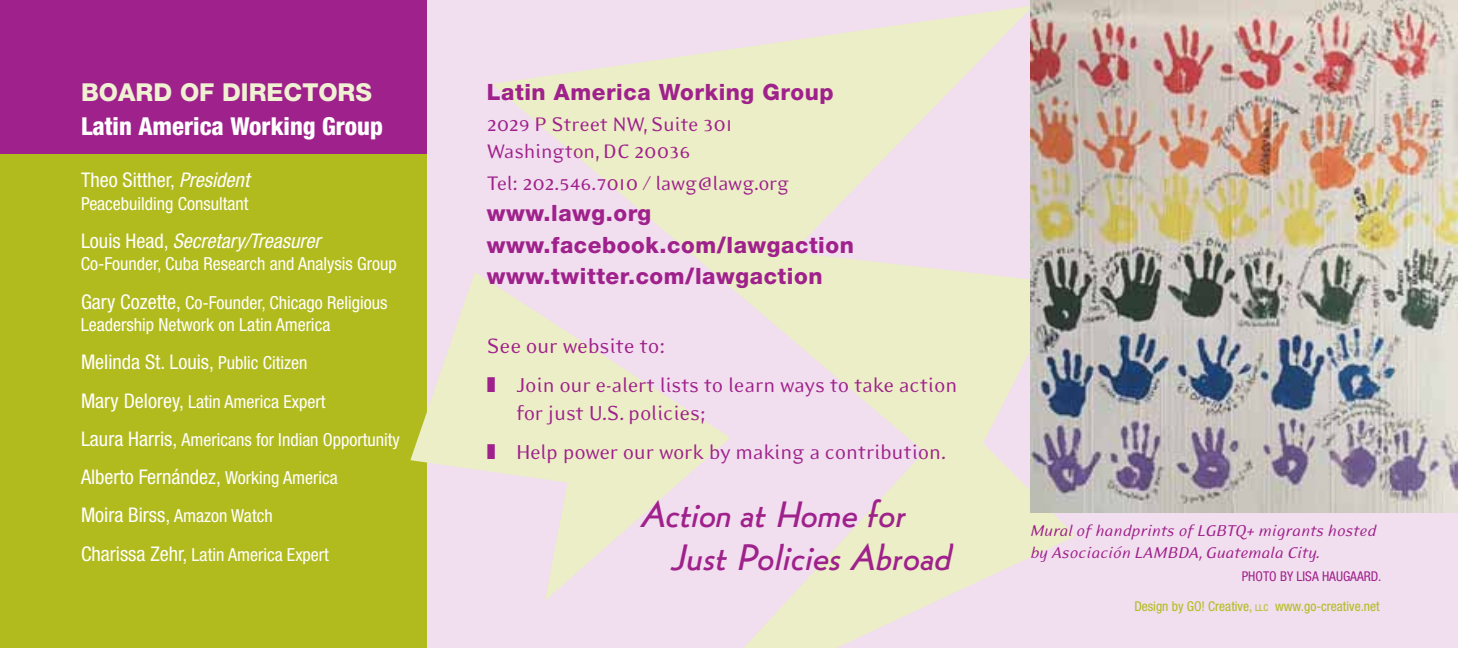
<style>
.page{position:relative;width:1458px;height:648px;background:#fff}
.page>*{position:absolute;margin:0;border:0;box-sizing:border-box;transform-origin:0 0}
.t1{font:italic 500 36px/43.2px "Bernhard Gothic SG";letter-spacing:-.005em;color:#9f218b}
.t2{font:800 condensed 24.75px "Helvetica Neue";color:#fff}
.t3{font:800 24.75px "Helvetica Neue";color:#f0f1d2}
.t4{font:23.62px "Eidetic Modern";letter-spacing:-.015em;color:#9f218b}
.t5{font:23.18px/27.9px "Eidetic Modern";letter-spacing:-.01em;color:#9f218b}
.t6{font:800 22.5px/31.5px "Helvetica Neue";letter-spacing:.025em;color:#9f218b}
.t7{font:22.5px/27px "Eidetic Modern";letter-spacing:-.01em;color:#9f218b}
.t8{font:condensed 20.25px/38.2px "Helvetica Neue";color:#fff}
.t9{font:italic condensed 20.25px "Helvetica Neue";color:#fff}
.t10{font:condensed 18px/38.2px "Helvetica Neue";color:#fff}
.t11{font:italic 18px/21.6px "Eidetic Modern";letter-spacing:-.015em;color:#9f218b}
.t12{font:condensed 13.5px "Helvetica Neue";color:#b2bb1e}
.t13{font:condensed 13.5px "Helvetica Neue";color:#9f218b}
.s1{font-style:italic}
.s2{font-style:normal}
.s3{font-size:20.25px}
.s4{font-size:18px}
.s5{font-size:9.45px}
</style>
<div class="page">
<div style="left:426px;top:0;width:1032px;height:648px;background:#f1deee"></div>
<div style="left:0;top:1px;width:427px;height:647px;background:#b2bb1e"></div>
<div style="left:0;top:0;width:427px;height:154px;background:#9f218b"></div>
<svg style="left:492px;top:5px;width:584px;height:643px"></svg>
<svg style="left:410px;top:272px;width:320px;height:329px"></svg>
<img style="left:1031px;top:0;width:427px;height:512px">
<h2 class="t3" style="left:81px;top:77px;width:293px">Board of Directors</h2>
<h2 class="t2" style="left:81px;top:111px;width:303px">Latin America Working Group</h2>
<p class="t8" style="left:81px;top:161px;width:170px">Theo Sitther, <span class="s1">President</span></p>
<p class="t10" style="left:81px;top:184px;width:169px">Peacebuilding Consultant</p>
<p class="t9" style="left:81px;top:229px;width:241px"><span class="s2">Louis Head,</span> Secretary/Treasurer</p>
<p class="t10" style="left:81px;top:245px;width:317px">Co-Founder, Cuba Research and Analysis Group<br><span class="s3">Gary Cozette,</span> Co-Founder, Chicago Religious</p>
<p class="t10" style="left:81px;top:306px;width:251px">Leadership Network on Latin America</p>
<p class="t8" style="left:81px;top:343px;width:228px">Melinda St. Louis, <span class="s4">Public Citizen</span></p>
<p class="t10" style="left:81px;top:382px;width:320px"><span class="s3">Mary Delorey,</span> Latin America Expert<br><span class="s3">Laura Harris,</span> Americans for Indian Opportunity</p>
<p class="t8" style="left:81px;top:458px;width:258px">Alberto Fernández, <span class="s4">Working America<br></span>Moira Birss, <span class="s4">Amazon Watch</span></p>
<p class="t10" style="left:81px;top:535px;width:249px"><span class="s3">Charissa Zehr,</span> Latin America Expert</p>
<p class="t6" style="left:487px;top:76px;width:348px">Latin America Working Group</p>
<p class="t7" style="left:487px;top:111px;width:247px">2029 P Street NW, Suite 301<br>Washington, DC 20036</p>
<p class="t7" style="left:487px;top:170px;width:304px">Tel: 202.546.7010 / lawg@lawg.org</p>
<p class="t6" style="left:487px;top:198px;width:369px">www.lawg.org www.facebook.com/lawgaction www.twitter.com/lawgaction</p>
<h3 class="t4" style="left:487px;top:334px;width:180px">See our website to:</h3>
<p class="t5" style="left:516px;top:371px;width:443px;text-indent:-29px">❚ Join our e-alert lists to learn ways to take action for just U.S. policies;</p>
<p class="t5" style="left:487px;top:438px;width:461px">❚ Help power our work by making a contribution.</p>
<h1 class="t1" style="left:669px;top:493px;width:284px;text-indent:-29px">Action at Home for<br>Just Policies Abroad</h1>
<p class="t11" style="left:1030px;top:520px;width:348px">Mural of handprints of LGBTQ+ migrants hosted by Asociación LAMBDA, Guatemala City.</p>
<p class="t13" style="left:1242px;top:568px;width:15px">PHOTO</p>
<p class="t13" style="left:1280px;top:568px;width:103px">BY LISA HAUGAARD.</p>
<p class="t12" style="left:1134px;top:599px;width:247px">Design by GO! Creative, <span class="s5">llc</span> www.go-creative.net</p>
</div>
